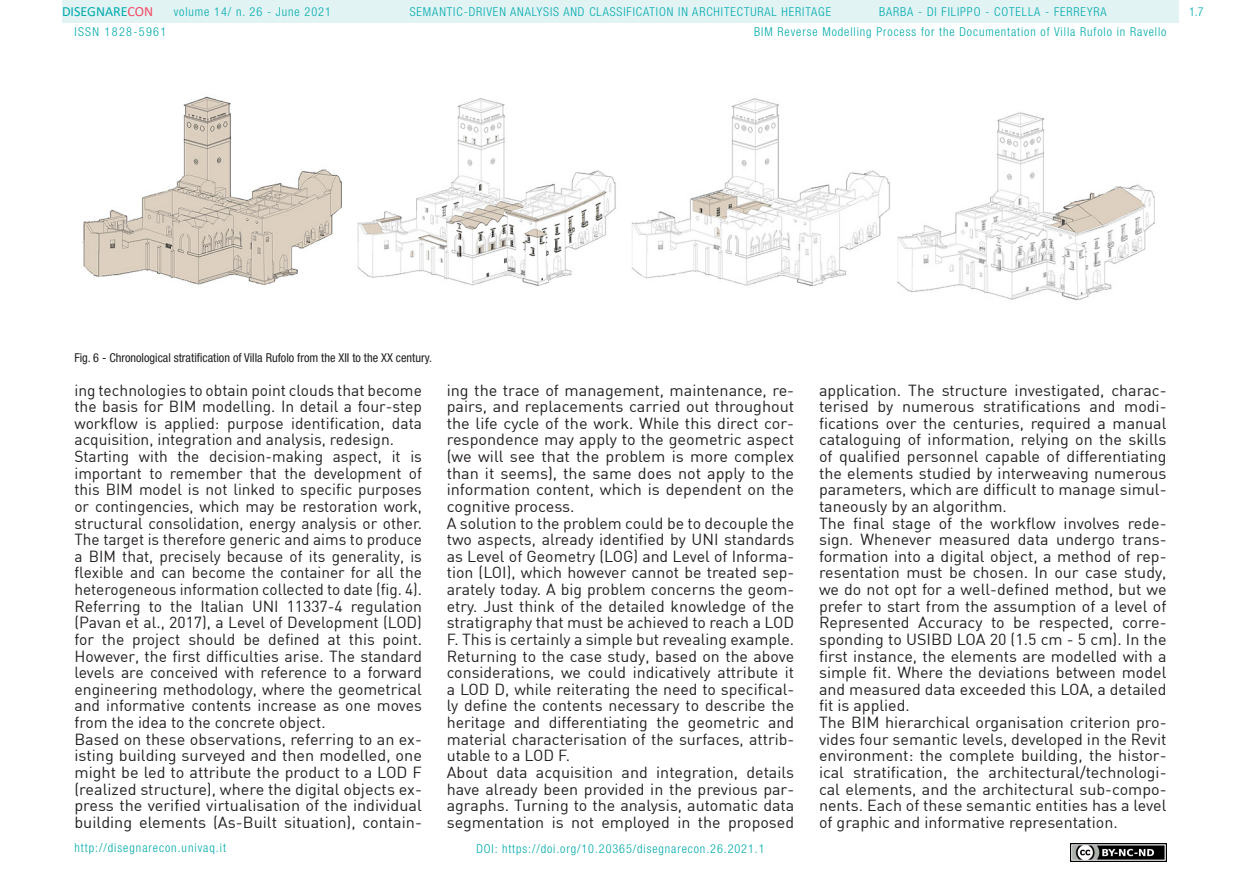
<style>
.page{position:relative;width:1241px;height:893px;background:#fff}
.page>*{position:absolute;margin:0;border:0;box-sizing:border-box;transform-origin:0 0}
.t1{font:15.75px/16.6px "DIN";color:#231f20;text-align:justify}
.t2{font:14px "Calibri";color:#00aaad}
.t3{font:300 condensed 12.25px "Helvetica Neue LT Std";letter-spacing:.075em;color:#00aaad}
.t4{font:condensed 12.25px "Helvetica Neue LT Std";color:#231f20}
.t5{font:300 condensed 12.25px "Helvetica Neue LT Std";letter-spacing:.11em;color:#00aaad}
.s1{color:#f24862}
</style>
<div class="page">
<div style="left:62px;top:0;width:1116px;height:23px;background:#e2f3f4"></div>
<img style="left:1070px;top:843px;width:96px;height:18px">
<img style="left:82px;top:96px;width:1073px;height:204px">
<p class="t2" style="left:62px;top:2px;width:93px">DISEGNARE<span class="s1">CON</span></p>
<p class="t3" style="left:878px;top:5px;width:229px">BARBA - DI FILIPPO - COTELLA - FERREYRA</p>
<p class="t3" style="left:174px;top:5px;width:159px">volume 14/ n. 26 - June 2021</p>
<p class="t3" style="left:410px;top:5px;width:423px">SEMANTIC-DRIVEN ANALYSIS AND CLASSIFICATION IN ARCHITECTURAL HERITAGE</p>
<p class="t5" style="left:74px;top:24px;width:93px">ISSN 1828-5961</p>
<p class="t3" style="left:754px;top:25px;width:414px">BIM Reverse Modelling Process for the Documentation of Villa Rufolo in Ravello</p>
<p class="t3" style="left:1188px;top:5px;width:16px">1.7</p>
<p class="t4" style="left:74px;top:351px;width:359px">Fig. 6 - Chronological stratification of Villa Rufolo from the XII to the XX century.</p>
<p class="t1" style="left:74px;top:381px;width:349px">ing technologies to obtain point clouds that become the basis for BIM modelling. In detail a four-step workflow is applied: purpose identification, data acquisition, integration and analysis, redesign.</p>
<p class="t1" style="left:74px;top:448px;width:349px">Starting with the decision-making aspect, it is important to remember that the development of this BIM model is not linked to specific purposes or contingencies, which may be restoration work, structural consolidation, energy analysis or other.<br>The target is therefore generic and aims to produce a BIM that, precisely because of its generality, is flexible and can become the container for all the heterogeneous information collected to date (fig. 4).</p>
<p class="t1" style="left:74px;top:597px;width:349px">Referring to the Italian UNI 11337-4 regulation (Pavan et al., 2017), a Level of Development (LOD) for the project should be defined at this point.<br>However, the first difficulties arise. The standard levels are conceived with reference to a forward engineering methodology, where the geometrical and informative contents increase as one moves from the idea to the concrete object.</p>
<p class="t1" style="left:74px;top:730px;width:349px">Based on these observations, referring to an ex&shy;isting building surveyed and then modelled, one might be led to attribute the product to a LOD F (realized structure), where the digital objects ex&shy;press the verified virtualisation of the individual building elements (As-Built situation), contain-</p>
<p class="t3" style="left:74px;top:841px;width:153px">http://disegnarecon.univaq.it</p>
<p class="t1" style="left:446px;top:381px;width:349px">ing the trace of management, maintenance, re&shy;pairs, and replacements carried out throughout the life cycle of the work. While this direct cor&shy;respondence may apply to the geometric aspect (we will see that the problem is more complex than it seems), the same does not apply to the information content, which is dependent on the cognitive process.</p>
<p class="t1" style="left:446px;top:514px;width:349px">A solution to the problem could be to decouple the two aspects, already identified by UNI standards as Level of Geometry (LOG) and Level of Informa&shy;tion (LOI), which however cannot be treated sep&shy;arately today. A big problem concerns the geom&shy;etry. Just think of the detailed knowledge of the stratigraphy that must be achieved to reach a LOD F. This is certainly a simple but revealing example.<br>Returning to the case study, based on the above considerations, we could indicatively attribute it a LOD D, while reiterating the need to specifical&shy;ly define the contents necessary to describe the heritage and differentiating the geometric and material characterisation of the surfaces, attrib&shy;utable to a LOD F.</p>
<p class="t1" style="left:446px;top:764px;width:349px">About data acquisition and integration, details have already been provided in the previous par&shy;agraphs. Turning to the analysis, automatic data segmentation is not employed in the proposed</p>
<p class="t3" style="left:476px;top:842px;width:290px">DOI: https://doi.org/10.20365/disegnarecon.26.2021.1</p>
<p class="t1" style="left:819px;top:381px;width:349px">application. The structure investigated, charac&shy;terised by numerous stratifications and modi&shy;fications over the centuries, required a manual cataloguing of information, relying on the skills of qualified personnel capable of differentiating the elements studied by interweaving numerous parameters, which are difficult to manage simul&shy;taneously by an algorithm.</p>
<p class="t1" style="left:819px;top:514px;width:349px">The final stage of the workflow involves rede&shy;sign. Whenever measured data undergo trans&shy;formation into a digital object, a method of rep&shy;resentation must be chosen. In our case study, we do not opt for a well-defined method, but we prefer to start from the assumption of a level of Represented Accuracy to be respected, corre&shy;sponding to USIBD LOA 20 (1.5 cm - 5 cm). In the first instance, the elements are modelled with a simple fit. Where the deviations between model and measured data exceeded this LOA, a detailed fit is applied.</p>
<p class="t1" style="left:819px;top:714px;width:349px">The BIM hierarchical organisation criterion pro&shy;vides four semantic levels, developed in the Revit environment: the complete building, the histor&shy;ical stratification, the architectural/technologi&shy;cal elements, and the architectural sub-compo&shy;nents. Each of these semantic entities has a level of graphic and informative representation.</p>
</div>
